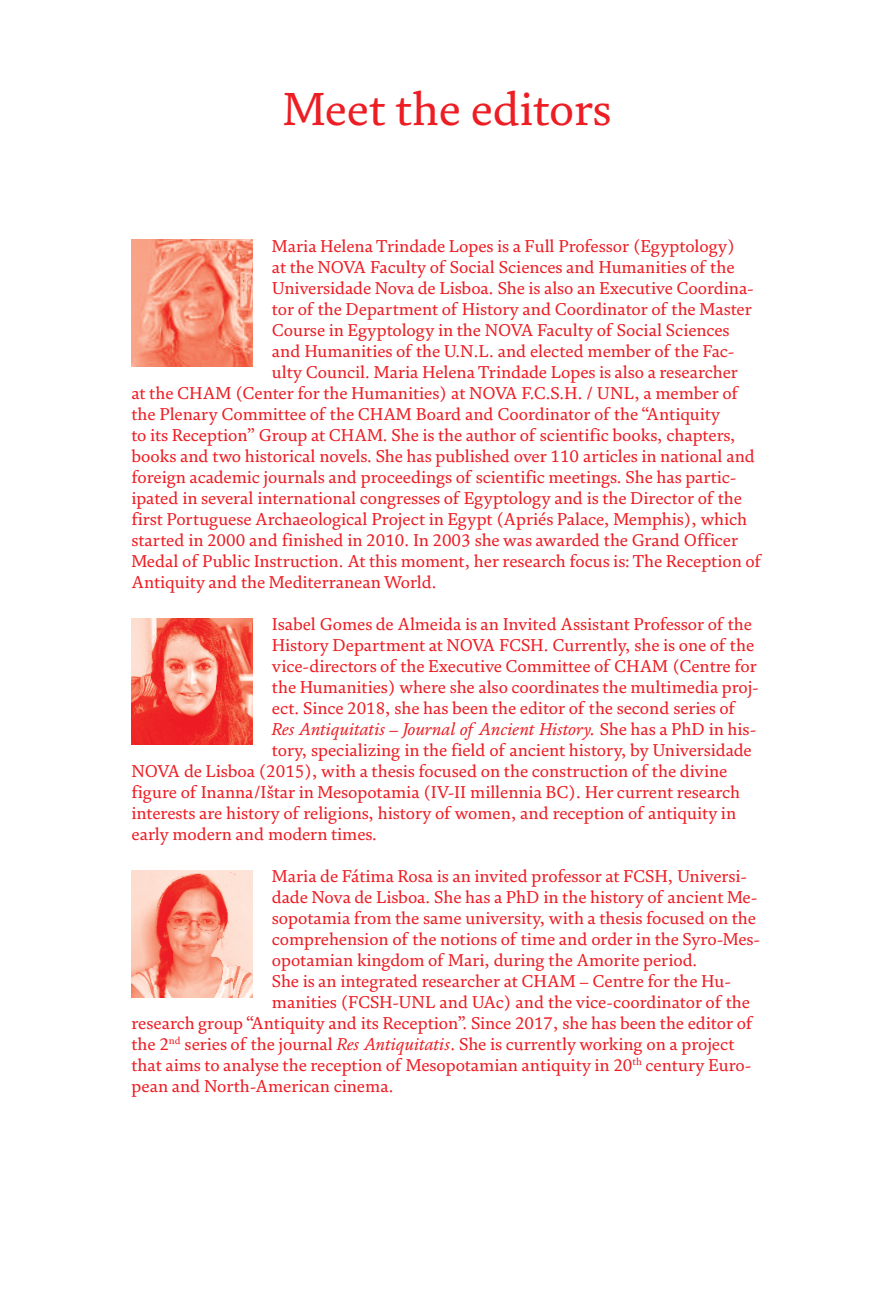
<style>
.page{position:relative;width:893px;height:1290px;background:#fff}
.page>*{position:absolute;margin:0;border:0;box-sizing:border-box;transform-origin:0 0}
.t1{font:47.25px "FS Brabo";letter-spacing:-.005em;color:#ed1d24}
.t2{font:17.5px "FS Brabo";color:#ed1d24}
.t3{font:italic 17.5px "FS Brabo";letter-spacing:-.005em;color:#ed1d24}
.s1{font-style:normal}
.s2{font-style:italic}
</style>
<div class="page">
<img style="left:131px;top:239px;width:121px;height:127px">
<img style="left:131px;top:618px;width:121px;height:126px">
<img style="left:131px;top:871px;width:121px;height:126px">
<h1 class="t1" style="left:283px;top:74px;width:330px">Meet the editors</h1>
<p class="t2" style="left:272px;top:233px;width:465px">Maria Helena Trindade Lopes is a Full Professor (Egyptology)</p>
<p class="t2" style="left:272px;top:254px;width:464px">at the NOVA Faculty of Social Sciences and Humanities of the</p>
<p class="t2" style="left:272px;top:275px;width:483px">Universidade Nova de Lisboa. She is also an Executive Coordina-</p>
<p class="t2" style="left:272px;top:296px;width:481px">tor of the Department of History and Coordinator of the Master</p>
<p class="t2" style="left:272px;top:317px;width:459px">Course in Egyptology in the NOVA Faculty of Social Sciences</p>
<p class="t2" style="left:272px;top:338px;width:464px">and Humanities of the U.N.L. and elected member of the Fac-</p>
<p class="t2" style="left:272px;top:359px;width:468px">ulty Council. Maria Helena Trindade Lopes is also a researcher</p>
<p class="t2" style="left:131px;top:380px;width:608px">at the CHAM (Center for the Humanities) at NOVA F.C.S.H. / UNL, a member of</p>
<p class="t2" style="left:131px;top:401px;width:590px">the Plenary Committee of the CHAM Board and Coordinator of the “Antiquity</p>
<p class="t2" style="left:131px;top:422px;width:605px">to its Reception” Group at CHAM. She is the author of scientific books, chapters,</p>
<p class="t2" style="left:131px;top:443px;width:625px">books and two historical novels. She has published over 110 articles in national and</p>
<p class="t2" style="left:131px;top:464px;width:607px">foreign academic journals and proceedings of scientific meetings. She has partic-</p>
<p class="t2" style="left:131px;top:485px;width:612px">ipated in several international congresses of Egyptology and is the Director of the</p>
<p class="t2" style="left:131px;top:506px;width:617px">first Portuguese Archaeological Project in Egypt (Apriés Palace, Memphis), which</p>
<p class="t2" style="left:131px;top:527px;width:608px">started in 2000 and finished in 2010. In 2003 she was awarded the Grand Officer</p>
<p class="t2" style="left:131px;top:548px;width:631px">Medal of Public Instruction. At this moment, her research focus is: The Reception of</p>
<p class="t2" style="left:131px;top:569px;width:306px">Antiquity and the Mediterranean World.</p>
<p class="t2" style="left:272px;top:611px;width:482px">Isabel Gomes de Almeida is an Invited Assistant Professor of the</p>
<p class="t2" style="left:272px;top:632px;width:484px">History Department at NOVA FCSH. Currently, she is one of the</p>
<p class="t2" style="left:272px;top:653px;width:486px">vice-directors of the Executive Committee of CHAM (Centre for</p>
<p class="t2" style="left:272px;top:674px;width:488px">the Humanities) where she also coordinates the multimedia proj-</p>
<p class="t2" style="left:272px;top:695px;width:464px">ect. Since 2018, she has been the editor of the second series of</p>
<p class="t3" style="left:272px;top:716px;width:486px">Res Antiquitatis – Journal of Ancient History. <span class="s1">She has a PhD in his-</span></p>
<p class="t2" style="left:272px;top:737px;width:481px">tory, specializing in the field of ancient history, by Universidade</p>
<p class="t2" style="left:131px;top:758px;width:598px">NOVA de Lisboa (2015), with a thesis focused on the construction of the divine</p>
<p class="t2" style="left:131px;top:779px;width:610px">figure of Inanna/Ištar in Mesopotamia (IV-II millennia BC). Her current research</p>
<p class="t2" style="left:131px;top:800px;width:606px">interests are history of religions, history of women, and reception of antiquity in</p>
<p class="t2" style="left:131px;top:821px;width:247px">early modern and modern times.</p>
<p class="t2" style="left:272px;top:863px;width:477px">Maria de Fátima Rosa is an invited professor at FCSH, Universi-</p>
<p class="t2" style="left:272px;top:884px;width:487px">dade Nova de Lisboa. She has a PhD in the history of ancient Me-</p>
<p class="t2" style="left:272px;top:905px;width:486px">sopotamia from the same university, with a thesis focused on the</p>
<p class="t2" style="left:272px;top:926px;width:490px">comprehension of the notions of time and order in the Syro-Mes-</p>
<p class="t2" style="left:272px;top:947px;width:427px">opotamian kingdom of Mari, during the Amorite period.</p>
<p class="t2" style="left:272px;top:968px;width:461px">She is an integrated researcher at CHAM – Centre for the Hu-</p>
<p class="t2" style="left:272px;top:989px;width:480px">manities (FCSH-UNL and UAc) and the vice-coordinator of the</p>
<p class="t2" style="left:131px;top:1010px;width:622px">research group “Antiquity and its Reception”. Since 2017, she has been the editor of</p>
<p class="t2" style="left:131px;top:1031px;width:605px">the 2<sup>nd</sup> series of the journal <span class="s2">Res Antiquitatis</span>. She is currently working on a project</p>
<p class="t2" style="left:131px;top:1052px;width:621px">that aims to analyse the reception of Mesopotamian antiquity in 20<sup>th</sup> century Euro-</p>
<p class="t2" style="left:131px;top:1073px;width:263px">pean and North-American cinema.</p>
</div>
